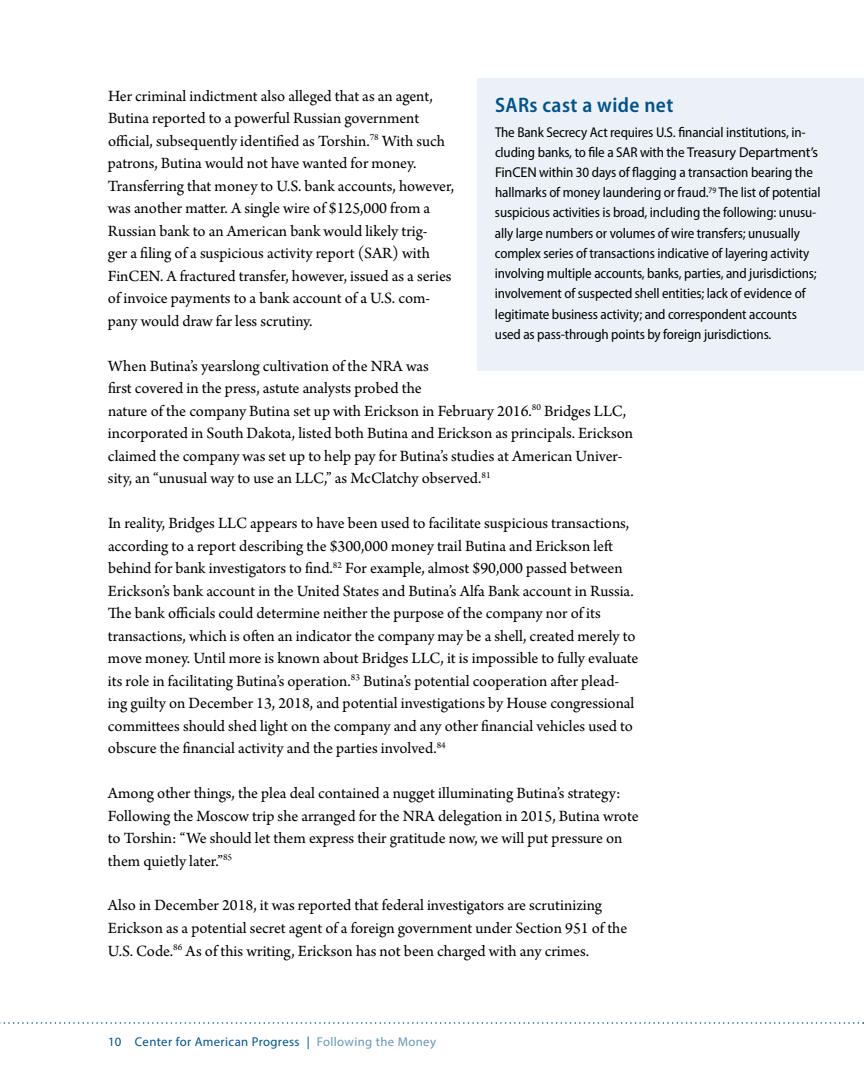
<style>
.page{position:relative;width:864px;height:1080px;background:#fff}
.page>*{position:absolute;margin:0;border:0;box-sizing:border-box;transform-origin:0 0}
.t1{font:600 semi-condensed 21px "Myriad Pro";letter-spacing:.02em;color:#005288}
.t2{font:16.5px/22.5px "Arno Pro";color:#000}
.t3{font:semi-condensed 14.25px/20.2px "Myriad Pro";letter-spacing:-.01em;color:#000}
.t4{font:12.75px "Myriad Pro";letter-spacing:.03em;color:#005288}
.s1{font-stretch:normal}
.s2{color:#6697b8}
</style>
<div class="page">
<svg style="left:0;top:1022px;width:864px;height:2px"></svg>
<div style="left:477px;top:78px;width:387px;height:292px;background:#ebf1f6"></div>
<p class="t2" style="left:108px;top:85px;width:348px">Her criminal indictment also alleged that as an agent, Butina reported to a powerful Russian government official, subsequently identified as Torshin.<sup>78</sup> With such patrons, Butina would not have wanted for money.<br>Transferring that money to U.S. bank accounts, however, was another matter. A single wire of $125,000 from a Russian bank to an American bank would likely trig-<br>ger a filing of a suspicious activity report (SAR) with FinCEN. A fractured transfer, however, issued as a series of invoice payments to a bank account of a U.S. com&shy;pany would draw far less scrutiny.</p>
<p class="t1" style="left:495px;top:93px;width:180px">SARs cast a wide net</p>
<p class="t3" style="left:495px;top:122px;width:327px">The Bank Secrecy Act requires U.S. financial institutions, in&shy;cluding banks, to file a SAR with the <span class="s1">Treasury Department’s FinCEN</span> within 30 days of flagging a transaction bearing the hallmarks of money laundering or fraud.<sup>79</sup> The list of potential suspicious activities is broad, including the following: unusu&shy;ally large numbers or volumes of wire transfers; unusually complex series of transactions indicative of layering activity involving multiple accounts, banks, parties, and jurisdictions; involvement of suspected shell entities; lack of evidence of legitimate business activity; and correspondent accounts used as pass-through points by foreign jurisdictions.</p>
<p class="t2" style="left:108px;top:355px;width:527px">When Butina’s yearslong cultivation of the NRA was<br>first covered in the press, astute analysts probed the<br>nature of the company Butina set up with Erickson in February 2016.<sup>80</sup> Bridges LLC, incorporated in South Dakota, listed both Butina and Erickson as principals. Erickson claimed the company was set up to help pay for Butina’s studies at American Univer&shy;sity, an “unusual way to use an LLC,” as McClatchy observed.<sup>81</sup></p>
<p class="t2" style="left:108px;top:513px;width:532px">In reality, Bridges LLC appears to have been used to facilitate suspicious transactions, according to a report describing the $300,000 money trail Butina and Erickson left behind for bank investigators to find.<sup>82</sup> For example, almost $90,000 passed between Erickson’s bank account in the United States and Butina’s Alfa Bank account in Russia.<br>The bank officials could determine neither the purpose of the company nor of its transactions, which is often an indicator the company may be a shell, created merely to move money. Until more is known about Bridges LLC, it is impossible to fully evaluate its role in facilitating Butina’s operation.<sup>83</sup> Butina’s potential cooperation after plead&shy;ing guilty on December 13, 2018, and potential investigations by House congressional committees should shed light on the company and any other financial vehicles used to obscure the financial activity and the parties involved.<sup>84</sup></p>
<p class="t2" style="left:108px;top:783px;width:532px">Among other things, the plea deal contained a nugget illuminating Butina’s strategy:<br>Following the Moscow trip she arranged for the NRA delegation in 2015, Butina wrote to Torshin: “We should let them express their gratitude now, we will put pressure on them quietly later.”<sup>85</sup></p>
<p class="t2" style="left:108px;top:895px;width:521px">Also in December 2018, it was reported that federal investigators are scrutinizing<br>Erickson as a potential secret agent of a foreign government under Section 951 of the<br>U.S. Code.<sup>86</sup> As of this writing, Erickson has not been charged with any crimes.</p>
<p class="t4" style="left:108px;top:1033px;width:330px">10 Center for American Progress | <span class="s2">Following the Money</span></p>
</div>
